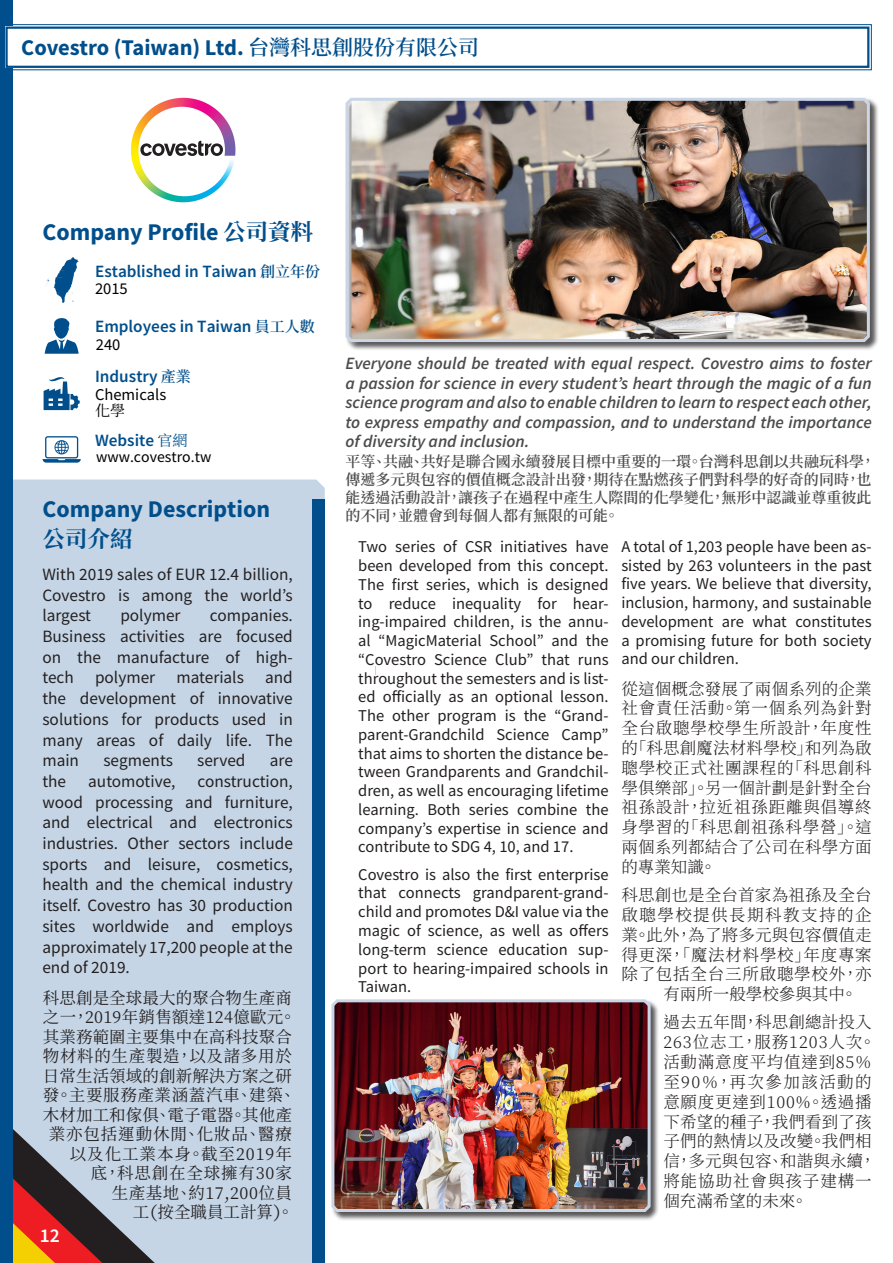
<style>
.page{position:relative;width:893px;height:1263px;background:#fff}
.page>*{position:absolute;margin:0;border:0;box-sizing:border-box;transform-origin:0 0}
.Einleitung{font:700 24px "Source Sans Pro";color:#004f8c}
.t1{font:700 22.5px "Source Sans Pro";letter-spacing:-.01em;color:#004f8c}
.Einleitung-2{font:700 22.5px "Source Han Serif TC";color:#004f8c}
.t2{font:600 19.5px "Source Sans Pro";color:#fff}
.Company_Description{font:17.25px/20.7px "Source Sans Pro";color:#231f20;text-align:justify}
.Teaser_Grey_English{font:italic 600 17.25px/19.5px "Source Sans Pro";color:#4b4c4d;text-align:justify}
.Einleitung-3{font:600 17.25px "Source Sans Pro";color:#004f8c}
.Main_Text_English{font:16.5px/18.8px "Source Sans Pro";color:#231f20;text-align:justify}
.Main_Text_Chinese{font:300 16.5px/19.8px "Source Han Serif TC";letter-spacing:.045em;color:#231f20;text-align:justify}
.Company_Description-2{font:16.5px/19.5px "Source Han Serif TC";letter-spacing:.02em;color:#231f20;text-align:right}
.Main_Text_Chinese-2{font:300 16.5px "Source Han Serif TC";letter-spacing:.01em;color:#231f20}
.Einleitung-4{font:16.5px "Source Sans Pro";color:#000}
.Main_Text_Chinese-3{font:300 16.5px "Source Han Serif TC";letter-spacing:.09em;color:#231f20}
.Main_Text_Chinese-4{font:300 16.5px "Source Han Serif TC";color:#231f20}
.Einleitung-5{font:15.75px "Source Sans Pro";color:#000}
.Teaser_Grey_Chinese{font:600 15px/18px "Source Han Serif TC";color:#4b4c4d}
.Einleitung-6{font:15px "Source Han Serif TC";color:#000}
.s1{font-family:"Source Han Serif TC";font-weight:600;font-size:21px}
.s2{font-family:"Source Han Serif TC";font-size:22.5px}
.s3{font-family:"Source Han Serif TC";font-size:15px}
.s4{font-family:"Source Han Serif TC";font-weight:400;font-size:15px}
</style>
<div class="page">
<div style="left:13px;top:479px;width:312px;height:784px;background:#c5d5e5"></div>
<div style="left:312px;top:500px;width:13px;height:763px;background:#004f8c"></div>
<svg style="left:13px;top:1117px;width:142px;height:146px;background:#9f8889"></svg>
<div style="left:0;top:0;width:13px;height:1263px;background:#004f8c"></div>
<div style="left:345px;top:98px;width:534px;height:253px;background:#231f20;opacity:.75"></div>
<img style="left:345px;top:97px;width:526px;height:247px">
<svg style="left:140px;top:141px;width:83px;height:15px"></svg>
<svg style="left:134px;top:98px;width:49px;height:35px"></svg>
<svg style="left:46px;top:257px;width:33px;height:46px"></svg>
<svg style="left:45px;top:318px;width:34px;height:36px"></svg>
<svg style="left:44px;top:377px;width:36px;height:33px"></svg>
<svg style="left:43px;top:436px;width:38px;height:27px"></svg>
<svg style="left:5px;top:24px;width:867px;height:47px"></svg>
<div style="left:5px;top:27px;width:864px;height:41px;border:2px solid #004f8c"></div>
<div style="left:331px;top:999px;width:329px;height:222px;background:#231f20;opacity:.75"></div>
<img style="left:331px;top:999px;width:321px;height:214px">
<p class="t1" style="left:21px;top:32px;width:459px">Covestro (Taiwan) Ltd. <span class="s1">台灣科思創股份有限公司</span></p>
<p class="Einleitung" style="left:43px;top:215px;width:272px">Company Profile <span class="s2">公司資料</span></p>
<p class="Einleitung-3" style="left:95px;top:260px;width:226px">Established in Taiwan <span class="s3">創立年份</span></p>
<p class="Einleitung-4" style="left:95px;top:278px;width:34px">2015</p>
<p class="Einleitung-3" style="left:95px;top:315px;width:221px">Employees in Taiwan <span class="s3">員工人數</span></p>
<p class="Einleitung-4" style="left:96px;top:334px;width:26px">240</p>
<p class="Einleitung-3" style="left:95px;top:364px;width:97px">Industry <span class="s3">產業</span></p>
<p class="Einleitung-4" style="left:95px;top:383px;width:73px">Chemicals</p>
<p class="Einleitung-6" style="left:95px;top:402px;width:32px">化學</p>
<p class="Einleitung-3" style="left:95px;top:429px;width:94px">Website <span class="s4">官網</span></p>
<p class="Einleitung-5" style="left:96px;top:447px;width:117px">www.covestro.tw</p>
<p class="Einleitung" style="left:43px;top:493px;width:229px">Company Description</p>
<p class="Einleitung-2" style="left:43px;top:526px;width:91px">公司介紹</p>
<p class="Company_Description" style="left:42px;top:564px;width:252px">With 2019 sales of EUR 12.4 billion, Covestro is among the world’s largest</p>
<p class="Company_Description" style="left:120px;top:605px;width:62px">polymer</p>
<p class="Company_Description" style="left:42px;top:605px;width:252px;text-indent:167px">companies.<br>Business activities are focused on the manufacture of high&shy;tech polymer materials and the development of innovative solutions for products used in many areas of daily life. The main</p>
<p class="Company_Description" style="left:103px;top:750px;width:71px">segments</p>
<p class="Company_Description" style="left:197px;top:750px;width:50px">served</p>
<p class="Company_Description" style="left:270px;top:750px;width:25px">are</p>
<p class="Company_Description" style="left:42px;top:771px;width:25px">the</p>
<p class="Company_Description" style="left:88px;top:771px;width:89px">automotive,</p>
<p class="Company_Description" style="left:42px;top:771px;width:252px;text-indent:155px">construction, wood processing and furniture, and electrical and electronics industries. Other sectors include sports and leisure, cosmetics, health and the chemical industry itself. Covestro has 30 production sites worldwide and employs approximately 17,200 people at the end of 2019.</p>
<p class="Company_Description-2" style="left:43px;top:988px;width:255px">科思創是全球最大的聚合物生產商之一，2019年銷售額達124億歐元。其業務範圍主要集中在高科技聚合物材料的生產製造，以及諸多用於日常生活領域的創新解決方案之研發。主要服務產業涵蓋汽車、建築、木材加工和傢俱、電子電器。其他產業亦包括運動休閒、化妝品、醫療以及化工業本身。截至2019年<br>底，科思創在全球擁有30家<br>生產基地、約17,200位員<br>工(按全職員工計算)。</p>
<p class="t2" style="left:40px;top:1223px;width:21px">12</p>
<p class="Teaser_Grey_English" style="left:345px;top:353px;width:528px">Everyone should be treated with equal respect. Covestro aims to foster a passion for science in every student’s heart through the magic of a fun science program and also to enable children to learn to respect each other, to express empathy and compassion, and to understand the importance of diversity and inclusion.</p>
<p class="Teaser_Grey_Chinese" style="left:345px;top:453px;width:531px">平等、共融、共好是聯合國永續發展目標中重要的一環。台灣科思創以共融玩科學，傳遞多元與包容的價值概念設計出發，期待在點燃孩子們對科學的好奇的同時，也能透過活動設計，讓孩子在過程中產生人際間的化學變化，無形中認識並尊重彼此的不同，並體會到每個人都有無限的可能。</p>
<p class="Main_Text_English" style="left:358px;top:537px;width:252px">Two series of CSR initiatives have been developed from this concept.<br>The first series, which is designed to reduce inequality for hear&shy;ing-impaired children, is the annu&shy;al “MagicMaterial School” and the “Covestro Science Club” that runs throughout the semesters and is list&shy;ed officially as an optional lesson.<br>The other program is the “Grand&shy;parent-Grandchild Science Camp” that aims to shorten the distance be&shy;tween Grandparents and Grandchil&shy;dren, as well as encouraging lifetime learning. Both series combine the company’s expertise in science and contribute to SDG 4, 10, and 17.</p>
<p class="Main_Text_English" style="left:358px;top:865px;width:252px">Covestro is also the first enterprise that connects grandparent-grand&shy;child and promotes D&amp;I value via the magic of science, as well as offers long-term science education sup&shy;port to hearing-impaired schools in Taiwan.</p>
<p class="Main_Text_English" style="left:621px;top:537px;width:252px">A total of 1,203 people have been as&shy;sisted by 263 volunteers in the past five years. We believe that diversity, inclusion, harmony, and sustainable development are what constitutes a promising future for both society and our children.</p>
<p class="Main_Text_Chinese" style="left:621px;top:679px;width:252px">從這個概念發展了兩個系列的企業社會責任活動。第一個系列為針對全台啟聰學校學生所設計，年度性的「科思創魔法材料學校」和列為啟聰學校正式社團課程的「科思創科學俱樂部」。另一個計劃是針對全台祖孫設計，拉近祖孫距離與倡導終身學習的「科思創祖孫科學營」。這兩個系列都結合了公司在科學方面的專業知識。</p>
<p class="Main_Text_Chinese-2" style="left:621px;top:886px;width:252px">科思創也是全台首家為祖孫及全台</p>
<p class="Main_Text_Chinese-3" style="left:621px;top:906px;width:252px">啟聰學校提供長期科教支持的企</p>
<p class="Main_Text_Chinese-2" style="left:621px;top:925px;width:252px">業。此外，為了將多元與包容價值走</p>
<p class="Main_Text_Chinese" style="left:621px;top:945px;width:252px">得更深，「魔法材料學校」年度專案</p>
<p class="Main_Text_Chinese" style="left:621px;top:965px;width:252px">除了包括全台三所啟聰學校外，亦</p>
<p class="Main_Text_Chinese-4" style="left:663px;top:985px;width:195px">有兩所一般學校參與其中。</p>
<p class="Main_Text_Chinese" style="left:663px;top:1013px;width:214px;text-align:left">過去五年間，科思創總計投入<br>263位志工，服務1203人次。活動滿意度平均值達到85％至90％，再次參加該活動的意願度更達到100%。透過播下希望的種子，我們看到了孩子們的熱情以及改變。我們相信，多元與包容、和諧與永續，將能協助社會與孩子建構一個充滿希望的未來。</p>
</div>
